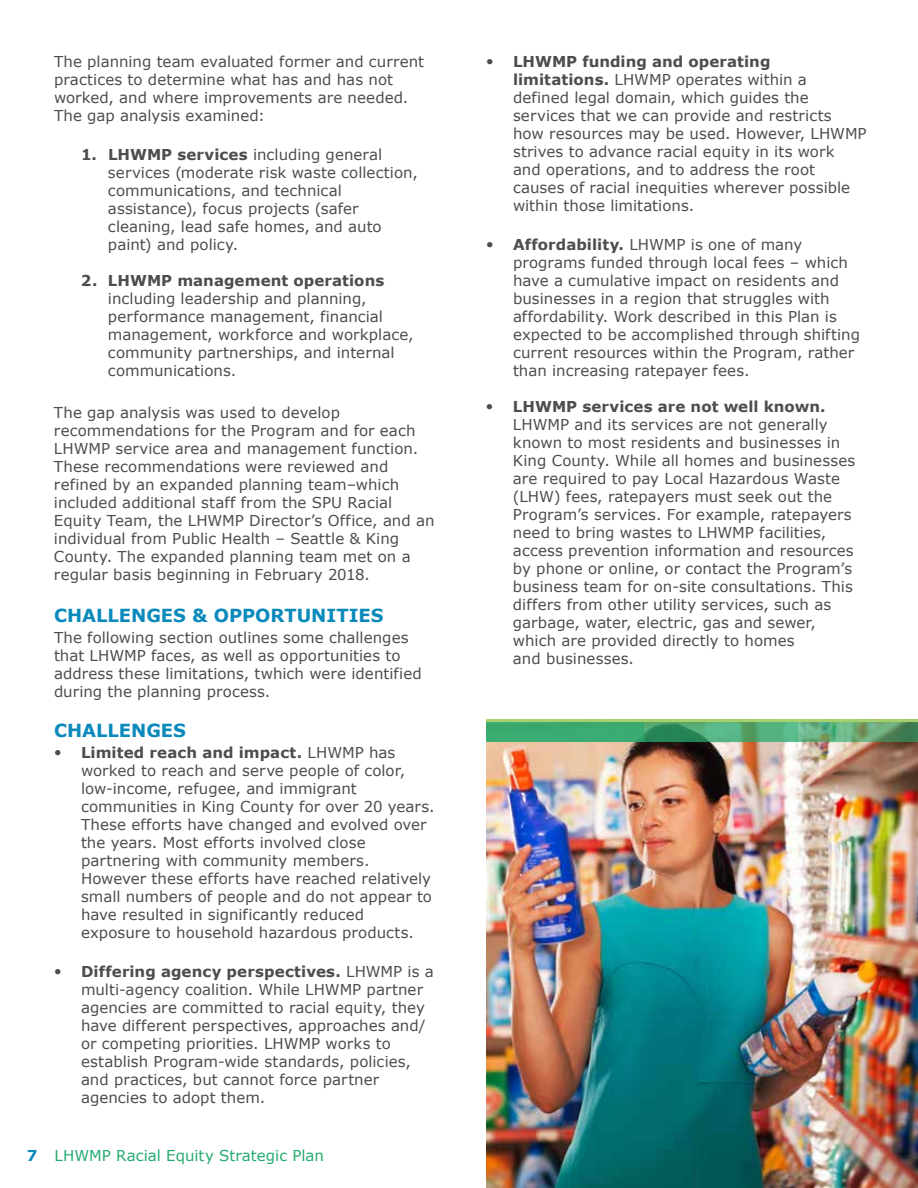
<style>
.page{position:relative;width:918px;height:1188px;background:#fff}
.page>*{position:absolute;margin:0;border:0;box-sizing:border-box;transform-origin:0 0}
.t1{font:700 18px "Verdana";color:#0a8abb}
.t2{font:15px/18px "Verdana";letter-spacing:.005em;color:#4d4d4f}
.t3{font:15px "Verdana";color:#25ab6d}
.t4{font:700 15px "Verdana";letter-spacing:.005em;color:#4d4d4f}
.s1{font-weight:700}
.s2{font-family:"Arcadia LT Std"}
.s3{font-weight:700;color:#0a8abb}
</style>
<div class="page">
<img style="left:486px;top:742px;width:432px;height:446px">
<div style="left:486px;top:722px;width:157px;height:20px;background:#3bac71"></div>
<svg style="left:643px;top:722px;width:155px;height:20px;background:#49a471"></svg>
<svg style="left:798px;top:722px;width:120px;height:20px;background:#62a374"></svg>
<hr style="left:486px;top:719px;width:432px;height:3px;background:#a5d16c">
<p class="t2" style="left:54px;top:52px;width:372px">The planning team evaluated former and current practices to determine what has and has not worked, and where improvements are needed.<br>The gap analysis examined:</p>
<p class="t2" style="left:108px;top:145px;width:311px;text-indent:-27px"><span class="s1">1. LHWMP services</span> including general services (moderate risk waste collection, communications, and technical assistance), focus projects (safer cleaning, lead safe homes, and auto paint) and policy.</p>
<p class="t4" style="left:81px;top:270px;width:305px">2. LHWMP management operations</p>
<p class="t2" style="left:108px;top:289px;width:307px">including leadership and planning, performance management, financial management, workforce and workplace, community partnerships, and internal communications.</p>
<p class="t2" style="left:54px;top:403px;width:382px">The gap analysis was used to develop recommendations for the Program and for each LHWMP service area and management function.<br>These recommendations were reviewed and refined by an expanded planning team–which included additional staff from the SPU Racial Equity Team, the LHWMP Director’s Office, and an individual from Public Health – Seattle &amp; King County. The expanded planning team met on a regular basis beginning in February 2018.</p>
<p class="t1" style="left:54px;top:604px;width:331px">CHALLENGES &amp; OPPORTUNITIES</p>
<p class="t2" style="left:54px;top:629px;width:369px">The following section outlines some challenges that LHWMP faces, as well as opportunities to address these limitations, twhich were identified during the planning process.</p>
<p class="t1" style="left:54px;top:719px;width:134px">CHALLENGES</p>
<p class="t2" style="left:81px;top:744px;width:355px;text-indent:-27px"><span class="s2">•</span> <span class="s1">Limited reach and impact.</span> LHWMP has worked to reach and serve people of color, low-income, refugee, and immigrant communities in King County for over 20 years.<br>These efforts have changed and evolved over the years. Most efforts involved close partnering with community members.<br>However these efforts have reached relatively small numbers of people and do not appear to have resulted in significantly reduced exposure to household hazardous products.</p>
<p class="t2" style="left:81px;top:963px;width:354px;text-indent:-27px"><span class="s2">•</span> <span class="s1">Differing agency perspectives.</span> LHWMP is a multi-agency coalition. While LHWMP partner agencies are committed to racial equity, they have different perspectives, approaches and/ or competing priorities. LHWMP works to establish Program-wide standards, policies, and practices, but cannot force partner agencies to adopt them.</p>
<p class="t3" style="left:27px;top:1146px;width:299px"><span class="s3">7</span> LHWMP Racial Equity Strategic Plan</p>
<p class="t2" style="left:513px;top:52px;width:355px;text-indent:-27px"><span class="s2">•</span> <span class="s1">LHWMP funding and operating limitations.</span> LHWMP operates within a defined legal domain, which guides the services that we can provide and restricts<br>how resources may be used. However, LHWMP strives to advance racial equity in its work<br>and operations, and to address the root causes of racial inequities wherever possible within those limitations.</p>
<p class="t2" style="left:513px;top:236px;width:349px;text-indent:-27px"><span class="s2">•</span> <span class="s1">Affordability.</span> LHWMP is one of many programs funded through local fees – which have a cumulative impact on residents and businesses in a region that struggles with affordability. Work described in this Plan is expected to be accomplished through shifting current resources within the Program, rather than increasing ratepayer fees.</p>
<p class="t2" style="left:513px;top:398px;width:344px;text-indent:-27px"><span class="s2">•</span> <span class="s1">LHWMP services are not well known.<br></span>LHWMP and its services are not generally known to most residents and businesses in King County. While all homes and businesses are required to pay Local Hazardous Waste (LHW) fees, ratepayers must seek out the Program’s services. For example, ratepayers need to bring wastes to LHWMP facilities, access prevention information and resources by phone or online, or contact the Program’s business team for on-site consultations. This differs from other utility services, such as garbage, water, electric, gas and sewer, which are provided directly to homes<br>and businesses.</p>
</div>
